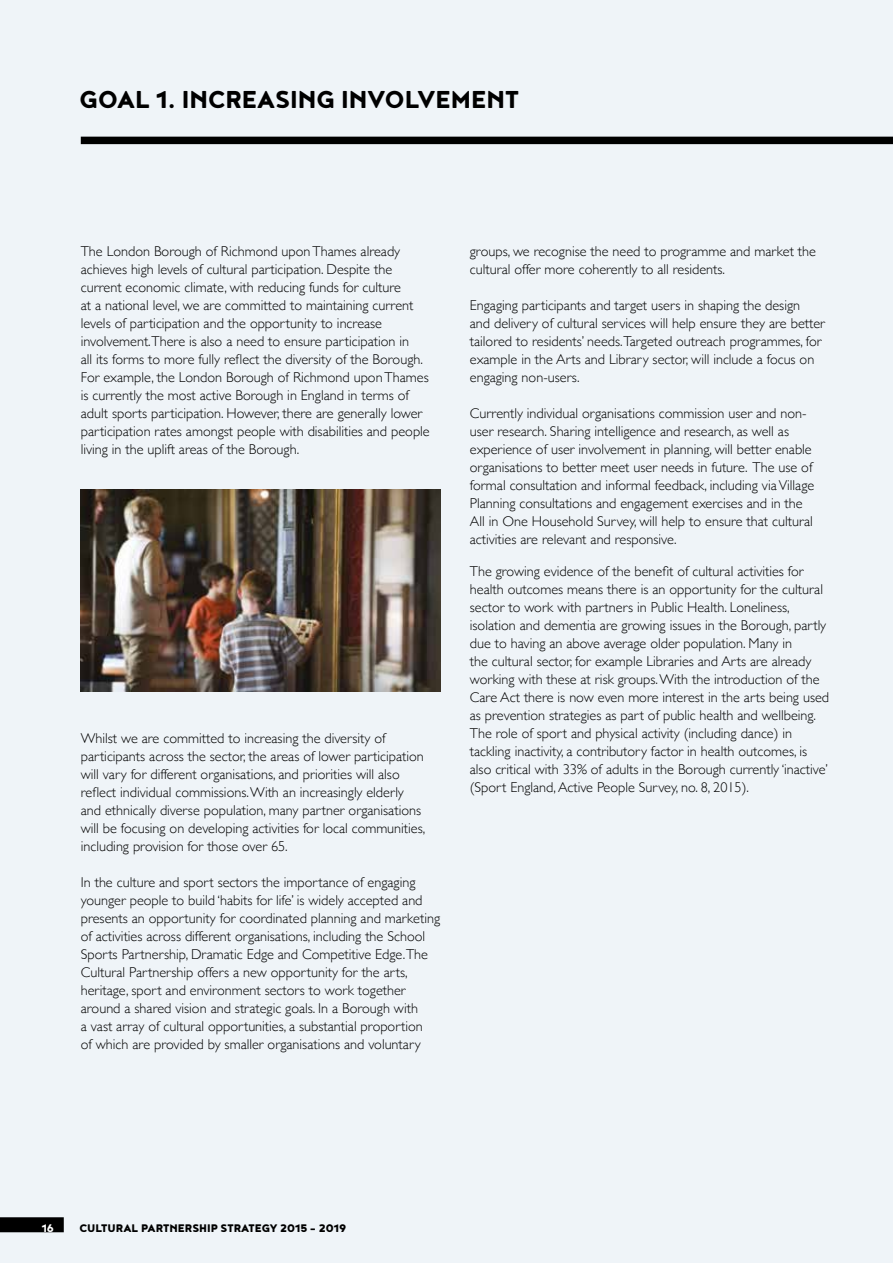
<style>
.page{position:relative;width:893px;height:1263px;background:#eff4f8}
.page>*{position:absolute;margin:0;border:0;box-sizing:border-box;transform-origin:0 0}
.t1{font:800 30px "Noyh";color:#000}
.t2{font:300 14.25px/18px "Gill Sans";color:#000}
.t3{font:900 13.5px "Noyh";color:#000}
.t4{font:800 13.5px "Noyh";color:#fff}
</style>
<div class="page">
<div style="left:0;top:1217px;width:64px;height:15px;background:#000"></div>
<div style="left:81px;top:137px;width:812px;height:7px;background:#000"></div>
<img style="left:81px;top:489px;width:359px;height:202px">
<h1 class="t1" style="left:80px;top:81px;width:441px">GOAL 1. INCREASING INVOLVEMENT</h1>
<p class="t2" style="left:81px;top:242px;width:350px">The London Borough of Richmond upon Thames already achieves high levels of cultural participation. Despite the current economic climate, with reducing funds for culture<br>at a national level, we are committed to maintaining current levels of participation and the opportunity to increase involvement.There is also a need to ensure participation in<br>all its forms to more fully reflect the diversity of the Borough.<br>For example, the London Borough of Richmond upon Thames is currently the most active Borough in England in terms of adult sports participation. However, there are generally lower participation rates amongst people with disabilities and people living in the uplift areas of the Borough.</p>
<p class="t2" style="left:81px;top:728px;width:346px">Whilst we are committed to increasing the diversity of participants across the sector, the areas of lower participation will vary for different organisations, and priorities will also reflect individual commissions. With an increasingly elderly and ethnically diverse population, many partner organisations will be focusing on developing activities for local communities, including provision for those over 65.</p>
<p class="t2" style="left:81px;top:872px;width:361px">In the culture and sport sectors the importance of engaging younger people to build ‘habits for life’ is widely accepted and presents an opportunity for coordinated planning and marketing of activities across different organisations, including the School Sports Partnership, Dramatic Edge and Competitive Edge.The Cultural Partnership offers a new opportunity for the arts, heritage, sport and environment sectors to work together around a shared vision and strategic goals. In a Borough with<br>a vast array of cultural opportunities, a substantial proportion<br>of which are provided by smaller organisations and voluntary</p>
<p class="t2" style="left:470px;top:242px;width:348px">groups, we recognise the need to programme and market the cultural offer more coherently to all residents.</p>
<p class="t2" style="left:470px;top:296px;width:357px">Engaging participants and target users in shaping the design<br>and delivery of cultural services will help ensure they are better tailored to residents’ needs.Targeted outreach programmes, for example in the Arts and Library sector, will include a focus on engaging non-users.</p>
<p class="t2" style="left:470px;top:404px;width:346px">Currently individual organisations commission user and non&shy;user research. Sharing intelligence and research, as well as experience of user involvement in planning, will better enable organisations to better meet user needs in future. The use of formal consultation and informal feedback, including via Village Planning consultations and engagement exercises and in the All in One Household Survey, will help to ensure that cultural activities are relevant and responsive.</p>
<p class="t2" style="left:470px;top:562px;width:361px">The growing evidence of the benefit of cultural activities for health outcomes means there is an opportunity for the cultural sector to work with partners in Public Health. Loneliness, isolation and dementia are growing issues in the Borough, partly due to having an above average older population. Many in<br>the cultural sector, for example Libraries and Arts are already working with these at risk groups. With the introduction of the Care Act there is now even more interest in the arts being used as prevention strategies as part of public health and wellbeing.<br>The role of sport and physical activity (including dance) in tackling inactivity, a contributory factor in health outcomes, is also critical with 33% of adults in the Borough currently ‘inactive’ (Sport England, Active People Survey, no. 8, 2015).</p>
<p class="t4" style="left:42px;top:1220px;width:14px">16</p>
<p class="t3" style="left:80px;top:1220px;width:268px">CULTURAL PARTNERSHIP STRATEGY 2015 - 2019</p>
</div>
